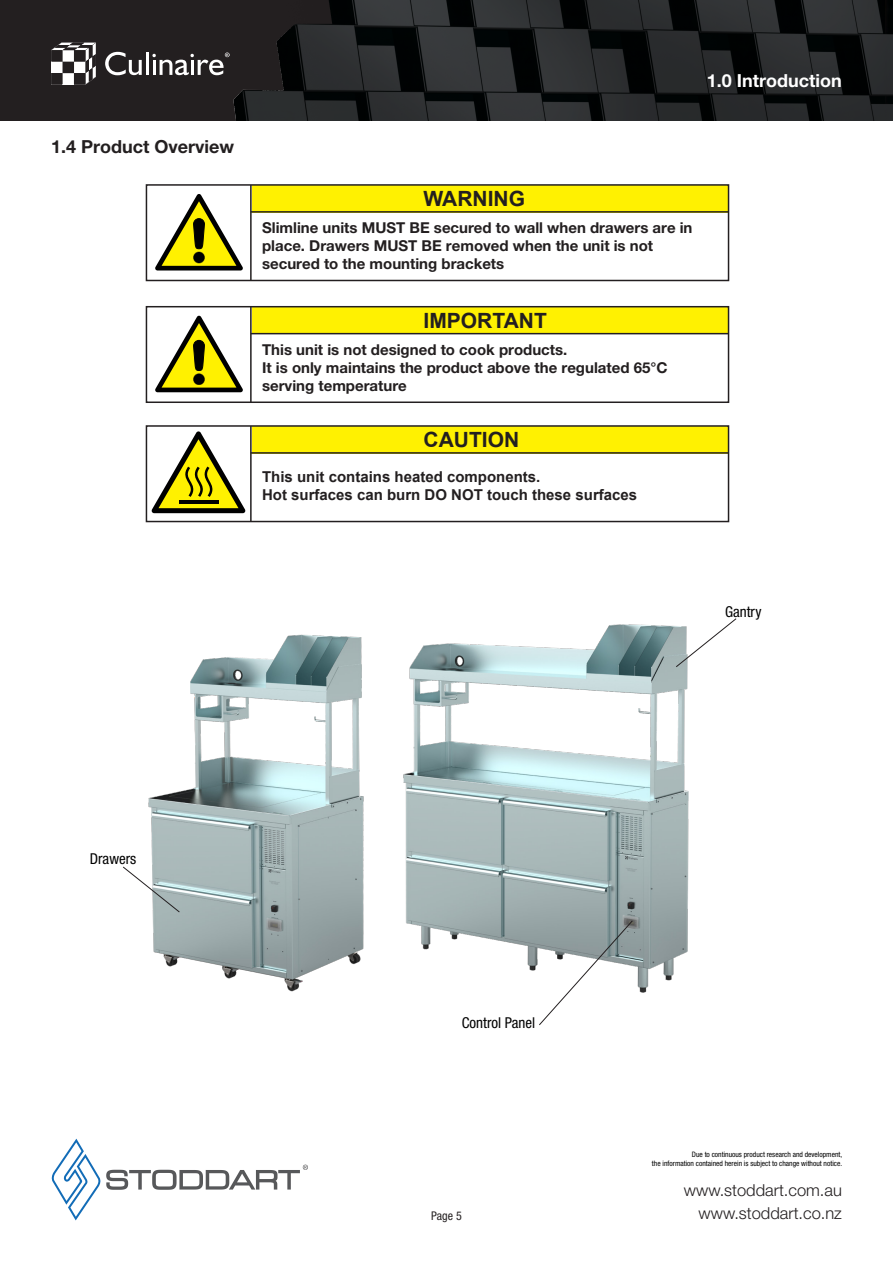
<style>
.page{position:relative;width:893px;height:1263px;background:#fff}
.page>*{position:absolute;margin:0;border:0;box-sizing:border-box;transform-origin:0 0}
.Cells{font:700 21px "Arial";color:#231f20}
.Sub_Header_-_JM{font:700 18px "Helvetica Neue LT Pro";color:#231f20}
.Header_non_content{font:700 18px "Helvetica Neue LT Pro";color:#fff}
.t1{font:300 16.5px/22.8px "Helvetica Neue LT Pro";color:#231f20;text-align:right}
.Cells-2{font:700 15px/18px "Helvetica Neue LT Pro";color:#231f20}
.Cells-3{font:700 15px "Arial";color:#231f20}
.t2{font:condensed 15px "Helvetica Neue LT Pro";color:#000}
.t3{font:condensed 12px "Helvetica Neue LT Pro";color:#231f20}
.t4{font:condensed 7.5px/9px "Helvetica Neue LT Pro";color:#000;text-align:right}
</style>
<div class="page">
<img style="left:15px;top:0;width:878px;height:120px">
<svg style="left:105px;top:52px;width:37px;height:23px"></svg>
<hr style="left:146px;top:52px;width:3px;height:23px;background:#fff">
<svg style="left:152px;top:53px;width:78px;height:22px"></svg>
<svg style="left:51px;top:43px;width:45px;height:42px"></svg>
<svg style="left:51px;top:1139px;width:257px;height:81px"></svg>
<img style="left:403px;top:624px;width:286px;height:369px">
<img style="left:148px;top:634px;width:216px;height:358px">
<svg style="left:676px;top:618px;width:61px;height:49px"></svg>
<svg style="left:539px;top:920px;width:94px;height:105px"></svg>
<svg style="left:123px;top:866px;width:57px;height:46px"></svg>
<svg style="left:152px;top:431px;width:93px;height:82px"></svg>
<svg style="left:155px;top:316px;width:88px;height:76px"></svg>
<div style="left:252px;top:307px;width:476px;height:27px;background:#fff101"></div>
<div style="left:146px;top:306px;width:583px;height:97px;border:2px solid #231f20"></div>
<hr style="left:250px;top:307px;width:2px;height:95px;background:#231f20">
<hr style="left:251px;top:333px;width:478px;height:1px;background:#231f20">
<svg style="left:155px;top:194px;width:88px;height:76px"></svg>
<div style="left:252px;top:185px;width:476px;height:27px;background:#fff101"></div>
<div style="left:146px;top:184px;width:583px;height:97px;border:2px solid #231f20"></div>
<hr style="left:250px;top:185px;width:2px;height:95px;background:#231f20">
<hr style="left:251px;top:211px;width:478px;height:2px;background:#231f20">
<div style="left:252px;top:426px;width:476px;height:27px;background:#fff101"></div>
<div style="left:146px;top:425px;width:583px;height:97px;border:2px solid #231f20"></div>
<hr style="left:250px;top:426px;width:2px;height:95px;background:#231f20">
<hr style="left:251px;top:452px;width:478px;height:2px;background:#231f20">
<p class="Sub_Header_-_JM" style="left:51px;top:136px;width:185px">1.4 Product Overview</p>
<p class="Header_non_content" style="left:707px;top:70px;width:137px">1.0 Introduction</p>
<p class="Cells" style="left:424px;top:184px;width:103px">WARNING</p>
<p class="Cells-2" style="left:262px;top:218px;width:432px">Slimline units MUST BE secured to wall when drawers are in place. Drawers MUST BE removed when the unit is not</p>
<p class="Cells-2" style="left:262px;top:254px;width:244px">secured to the mounting brackets</p>
<p class="Cells" style="left:424px;top:306px;width:125px">IMPORTANT</p>
<p class="Cells-2" style="left:262px;top:340px;width:307px">This unit is not designed to cook products.</p>
<p class="Cells-2" style="left:262px;top:358px;width:407px">It is only maintains the product above the regulated 65°C</p>
<p class="Cells-2" style="left:262px;top:376px;width:146px">serving temperature</p>
<p class="Cells" style="left:424px;top:425px;width:97px">CAUTION</p>
<p class="Cells-3" style="left:262px;top:466px;width:280px">This unit contains heated components.</p>
<p class="Cells-3" style="left:262px;top:484px;width:377px">Hot surfaces can burn DO NOT touch these surfaces</p>
<p class="t2" style="left:725px;top:603px;width:38px">Gantry</p>
<p class="t2" style="left:90px;top:850px;width:48px">Drawers</p>
<p class="t2" style="left:462px;top:1014px;width:75px">Control Panel</p>
<p class="t3" style="left:431px;top:1209px;width:32px">Page 5</p>
<p class="t4" style="left:652px;top:1150px;width:192px">Due to continuous product research and development,<br>the information contained herein is subject to change without notice.</p>
<p class="t1" style="left:684px;top:1178px;width:160px">www.stoddart.com.au www.stoddart.co.nz</p>
</div>
